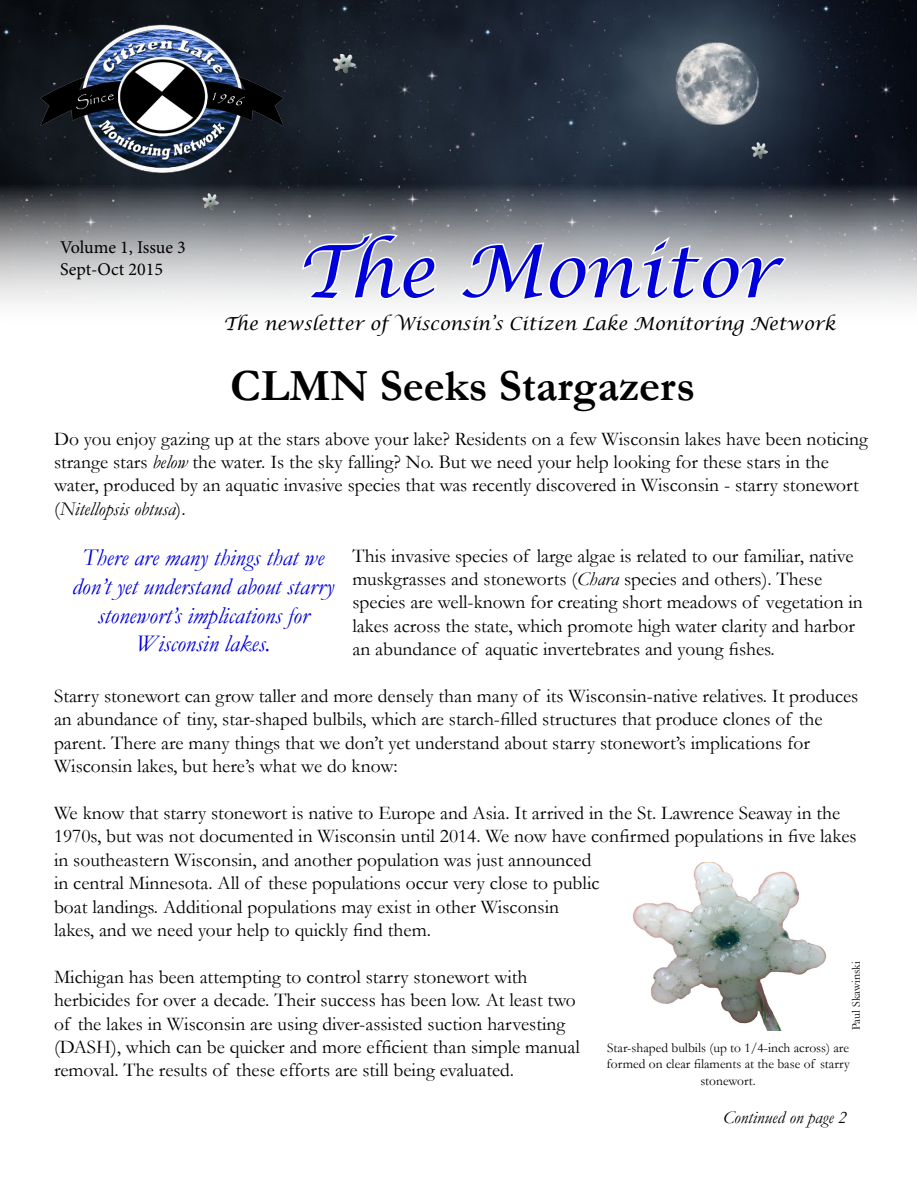
<style>
.page{position:relative;width:918px;height:1188px;background:#fff}
.page>*{position:absolute;margin:0;border:0;box-sizing:border-box;transform-origin:0 0}
.t1{font:italic 72px "Lucida Calligraphy";color:#0000da}
.t2{font:700 45px "Garamond";color:#000}
.t3{font:italic 24px "Garamond";color:#0000da}
.t4{font:19.5px/23.4px "Garamond";color:#000}
.t5{font:italic 18px "Lucida Calligraphy";color:#000}
.t6{font:18px/21.6px "Minion Pro";color:#000}
.t7{font:italic 18px "Garamond";color:#000}
.t8{font:13.5px/16.2px "Garamond";color:#000;text-align:center}
.t9{font:12px "Garamond";color:#000}
.s1{font-style:italic}
</style>
<div class="page">
<img style="left:0;top:0;width:917px;height:303px">
<svg style="left:300px;top:230px;width:139px;height:72px"></svg>
<svg style="left:458px;top:232px;width:331px;height:71px"></svg>
<img style="left:41px;top:14px;width:242px;height:158px">
<img style="left:632px;top:862px;width:195px;height:168px">
<img style="left:332px;top:54px;width:24px;height:22px">
<img style="left:752px;top:142px;width:16px;height:19px">
<img style="left:202px;top:194px;width:17px;height:18px">
<p class="t6" style="left:60px;top:237px;width:127px">Volume 1, Issue 3<br>Sept-Oct 2015</p>
<p class="t1" style="left:297px;top:228px;width:483px">The Monitor</p>
<p class="t5" style="left:224px;top:313px;width:613px">The newsletter of Wisconsin’s Citizen Lake Monitoring Network</p>
<p class="t2" style="left:230px;top:355px;width:466px">CLMN Seeks Stargazers</p>
<p class="t4" style="left:54px;top:426px;width:815px">Do you enjoy gazing up at the stars above your lake? Residents on a few Wisconsin lakes have been noticing strange stars <span class="s1">below</span> the water. Is the sky falling? No. But we need your help looking for these stars in the water, produced by an aquatic invasive species that was recently discovered in Wisconsin - starry stonewort (<span class="s1">Nitellopsis obtusa</span>).</p>
<p class="t4" style="left:352px;top:543px;width:512px">This invasive species of large algae is related to our familiar, native muskgrasses and stoneworts (<span class="s1">Chara</span> species and others). These species are well-known for creating short meadows of vegetation in lakes across the state, which promote high water clarity and harbor an abundance of aquatic invertebrates and young fishes.</p>
<p class="t4" style="left:54px;top:684px;width:806px">Starry stonewort can grow taller and more densely than many of its Wisconsin-native relatives. It produces an abundance of tiny, star-shaped bulbils, which are starch-filled structures that produce clones of the parent. There are many things that we don’t yet understand about starry stonewort’s implications for Wisconsin lakes, but here’s what we do know:</p>
<p class="t4" style="left:54px;top:801px;width:804px">We know that starry stonewort is native to Europe and Asia. It arrived in the St. Lawrence Seaway in the 1970s, but was not documented in Wisconsin until 2014. We now have confirmed populations in five lakes in southeastern Wisconsin, and another population was just announced<br>in central Minnesota. All of these populations occur very close to public<br>boat landings. Additional populations may exist in other Wisconsin<br>lakes, and we need your help to quickly find them.</p>
<p class="t4" style="left:54px;top:965px;width:527px">Michigan has been attempting to control starry stonewort with herbicides for over a decade. Their success has been low. At least two of the lakes in Wisconsin are using diver-assisted suction harvesting (DASH), which can be quicker and more efficient than simple manual removal. The results of these efforts are still being evaluated.</p>
<p class="t3" style="left:82px;top:541px;width:243px">There are many things that we</p>
<p class="t3" style="left:72px;top:570px;width:264px">don’t yet understand about starry</p>
<p class="t3" style="left:98px;top:599px;width:213px">stonewort’s implications for</p>
<p class="t3" style="left:136px;top:628px;width:136px">Wisconsin lakes.</p>
<p class="t9" style="left:848px;top:1030px;width:70px;rotate:-90deg">Paul Skawinski</p>
<p class="t8" style="left:606px;top:1040px;width:245px">Star-shaped bulbils (up to 1/4-inch across) are formed on clear filaments at the base of starry stonewort.</p>
<p class="t7" style="left:723px;top:1105px;width:125px">Continued on page 2</p>
</div>
